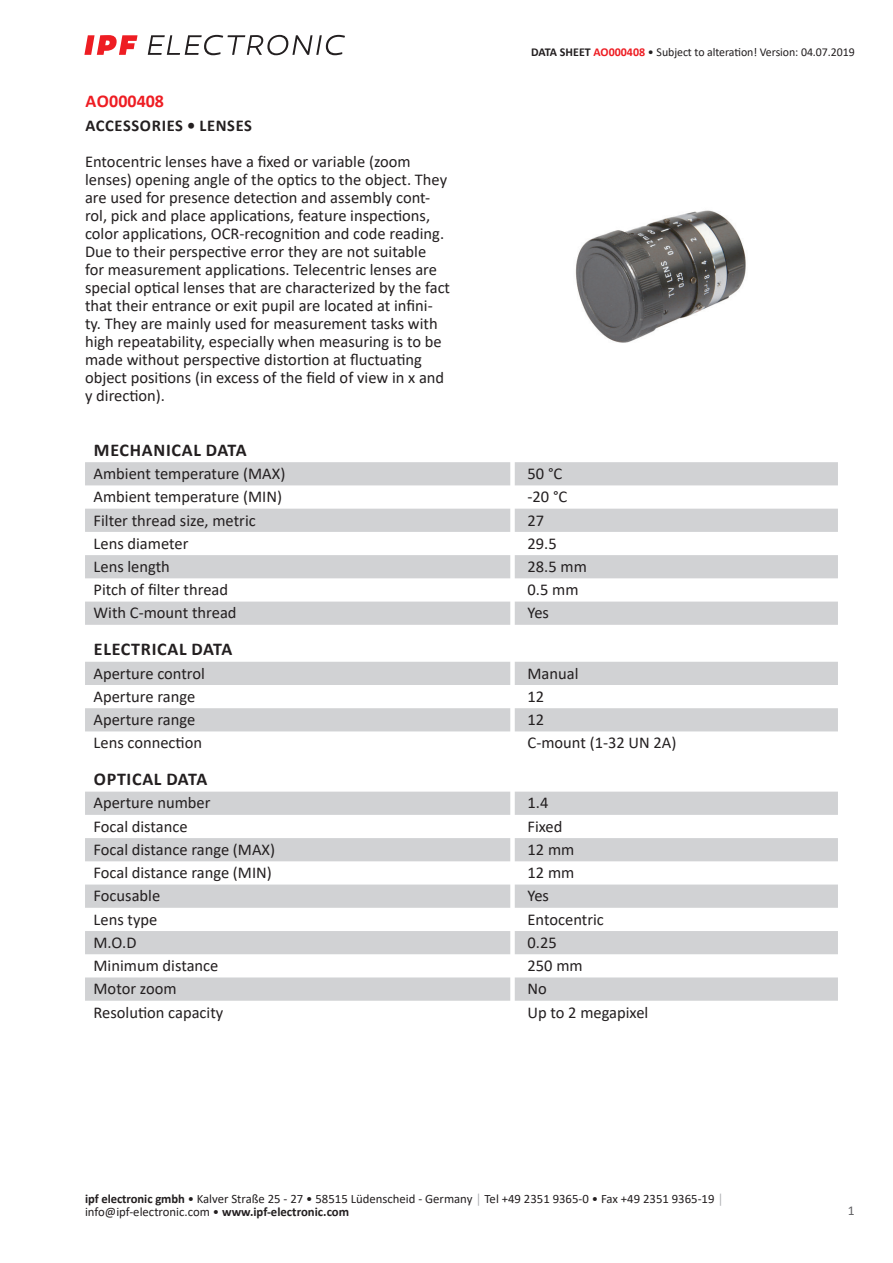
<style>
.page{position:relative;width:893px;height:1263px;background:#fff}
.page>*{position:absolute;margin:0;border:0;box-sizing:border-box;transform-origin:0 0}
.t1{font:700 18px "Calibri";letter-spacing:.04em;color:#231f20}
.t2{font:700 18px "Calibri";color:#ee1d23}
.t3{font:16.5px/18px "Calibri";color:#231f20}
.t4{font:700 16.5px "Calibri";letter-spacing:.04em;color:#231f20}
.t5{font:13.5px "Calibri";color:#636366}
.t6{font:12.75px/12.6px "Calibri";color:#231f20}
.t7{font:12px "Calibri";letter-spacing:-.005em;color:#231f20}
.s1{font-weight:700}
.s2{font-weight:700;color:#ee1d23}
.s3{color:#a8a9ad}
</style>
<div class="page">
<svg style="left:148px;top:35px;width:197px;height:20px"></svg>
<svg style="left:84px;top:35px;width:54px;height:20px"></svg>
<svg style="left:85px;top:462px;width:753px;height:163px;fill:#d1d2d4"></svg>
<svg style="left:85px;top:662px;width:753px;height:69px;fill:#d1d2d4"></svg>
<svg style="left:85px;top:792px;width:753px;height:209px;fill:#d1d2d4"></svg>
<img style="left:575px;top:210px;width:171px;height:133px">
<p class="t7" style="left:531px;top:44px;width:325px"><span class="s1">DATA SHEET</span> <span class="s2">AO000408</span> • Subject to alteration! Version: 04.07.2019</p>
<p class="t2" style="left:85px;top:88px;width:80px">AO000408</p>
<p class="t4" style="left:85px;top:114px;width:168px">ACCESSORIES • LENSES</p>
<p class="t3" style="left:85px;top:152px;width:367px">Entocentric lenses have a fixed or variable (zoom lenses) opening angle of the optics to the object. They are used for presence detection and assembly cont&shy;rol, pick and place applications, feature inspections, color applications, OCR-recognition and code reading.<br>Due to their perspective error they are not suitable<br>for measurement applications. Telecentric lenses are special optical lenses that are characterized by the fact that their entrance or exit pupil are located at infini&shy;ty. They are mainly used for measurement tasks with high repeatability, especially when measuring is to be made without perspective distortion at fluctuating object positions (in excess of the field of view in x and y direction).</p>
<p class="t1" style="left:94px;top:437px;width:154px">MECHANICAL DATA</p>
<p class="t3" style="left:94px;top:464px;width:193px">Ambient temperature (MAX)</p>
<p class="t3" style="left:527px;top:464px;width:36px">50 °C</p>
<p class="t3" style="left:94px;top:487px;width:190px">Ambient temperature (MIN)</p>
<p class="t3" style="left:527px;top:487px;width:41px">-20 °C</p>
<p class="t3" style="left:94px;top:511px;width:164px">Filter thread size, metric</p>
<p class="t3" style="left:527px;top:511px;width:18px">27</p>
<p class="t3" style="left:94px;top:534px;width:96px">Lens diameter</p>
<p class="t3" style="left:527px;top:534px;width:31px">29.5</p>
<p class="t3" style="left:94px;top:557px;width:78px">Lens length</p>
<p class="t3" style="left:527px;top:557px;width:61px">28.5 mm</p>
<p class="t3" style="left:94px;top:580px;width:136px">Pitch of filter thread</p>
<p class="t3" style="left:527px;top:580px;width:52px">0.5 mm</p>
<p class="t3" style="left:94px;top:603px;width:145px">With C-mount thread</p>
<p class="t3" style="left:527px;top:603px;width:23px">Yes</p>
<p class="t1" style="left:94px;top:637px;width:140px">ELECTRICAL DATA</p>
<p class="t3" style="left:94px;top:664px;width:113px">Aperture control</p>
<p class="t3" style="left:527px;top:664px;width:53px">Manual</p>
<p class="t3" style="left:94px;top:687px;width:103px">Aperture range</p>
<p class="t3" style="left:527px;top:687px;width:18px">12</p>
<p class="t3" style="left:94px;top:710px;width:103px">Aperture range</p>
<p class="t3" style="left:527px;top:710px;width:18px">12</p>
<p class="t3" style="left:94px;top:733px;width:110px">Lens connection</p>
<p class="t3" style="left:527px;top:733px;width:150px">C-mount (1-32 UN 2A)</p>
<p class="t1" style="left:94px;top:766px;width:115px">OPTICAL DATA</p>
<p class="t3" style="left:94px;top:793px;width:119px">Aperture number</p>
<p class="t3" style="left:527px;top:793px;width:22px">1.4</p>
<p class="t3" style="left:94px;top:817px;width:96px">Focal distance</p>
<p class="t3" style="left:527px;top:817px;width:36px">Fixed</p>
<p class="t3" style="left:94px;top:840px;width:183px">Focal distance range (MAX)</p>
<p class="t3" style="left:527px;top:840px;width:48px">12 mm</p>
<p class="t3" style="left:94px;top:863px;width:180px">Focal distance range (MIN)</p>
<p class="t3" style="left:527px;top:863px;width:48px">12 mm</p>
<p class="t3" style="left:94px;top:886px;width:68px">Focusable</p>
<p class="t3" style="left:527px;top:886px;width:23px">Yes</p>
<p class="t3" style="left:94px;top:910px;width:65px">Lens type</p>
<p class="t3" style="left:527px;top:910px;width:78px">Entocentric</p>
<p class="t3" style="left:94px;top:933px;width:45px">M.O.D</p>
<p class="t3" style="left:527px;top:933px;width:31px">0.25</p>
<p class="t3" style="left:94px;top:956px;width:126px">Minimum distance</p>
<p class="t3" style="left:527px;top:956px;width:57px">250 mm</p>
<p class="t3" style="left:94px;top:979px;width:85px">Motor zoom</p>
<p class="t3" style="left:527px;top:979px;width:21px">No</p>
<p class="t3" style="left:94px;top:1003px;width:131px">Resolution capacity</p>
<p class="t3" style="left:527px;top:1003px;width:122px">Up to 2 megapixel</p>
<p class="t6" style="left:85px;top:1192px;width:640px"><span class="s1">ipf electronic gmbh</span> • Kalver Straße 25 - 27 • 58515 Lüdenscheid - Germany <span class="s3">│</span> Tel +49 2351 9365-0 • Fax +49 2351 9365-19 <span class="s3">│ </span>info@ipf-electronic.com • <span class="s1">www.ipf-electronic.com</span></p>
<p class="t5" style="left:848px;top:1201px;width:8px">1</p>
</div>
